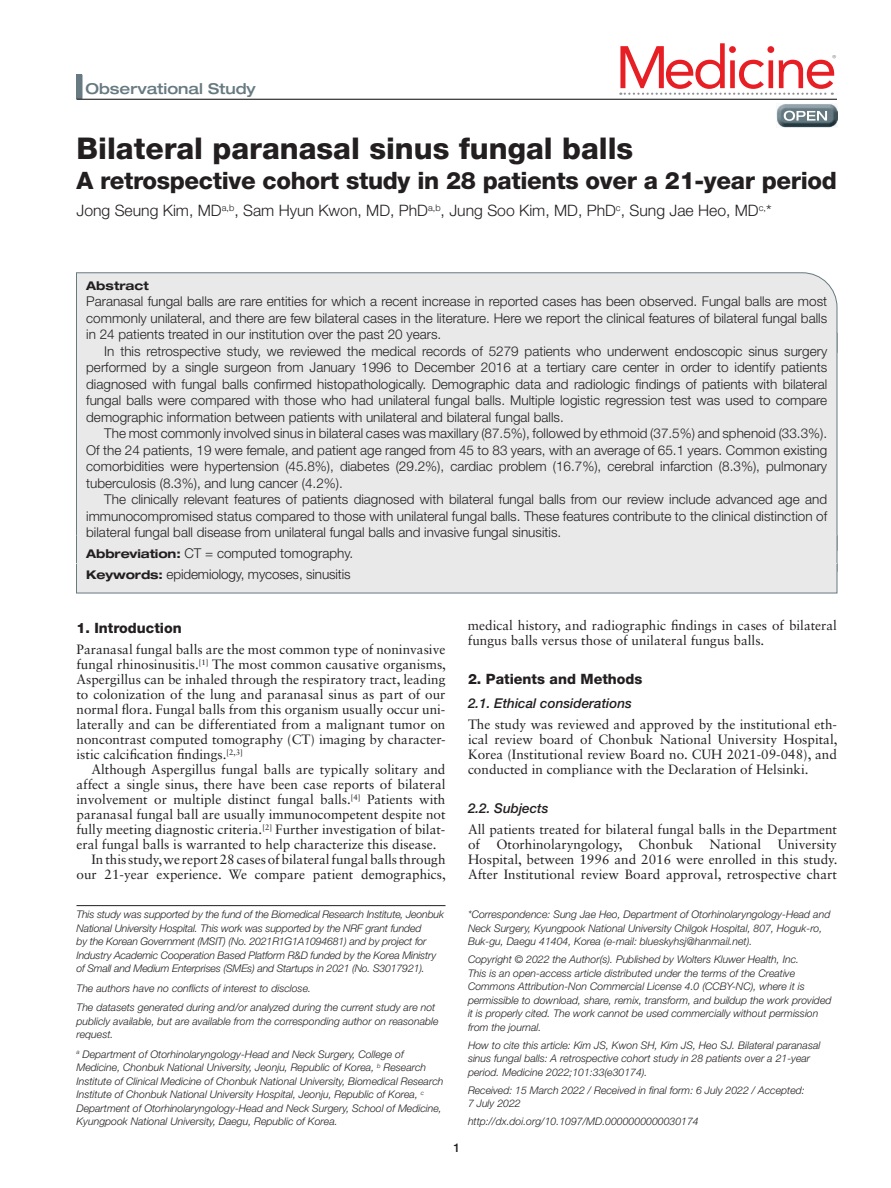
<style>
.page{position:relative;width:891px;height:1188px;background:#fff}
.page>*{position:absolute;margin:0;border:0;box-sizing:border-box;transform-origin:0 0}
.t1{font:59.4px "Avenir";letter-spacing:-.06em;color:#e71e24}
.t2{font:800 30px "Helvetica Neue LT Std";color:#231f20}
.t3{font:800 24px "Helvetica Neue LT Std";letter-spacing:-.015em;color:#231f20}
.t4{font:300 15.75px "Helvetica Neue LT Std";color:#231f20}
.t5{font:500 expanded 15px "Helvetica Neue LT Std";color:#667981}
.t6{font:800 14.25px "Helvetica Neue LT Std";color:#231f20}
.t7{font:300 13.5px/16.5px "Helvetica Neue LT Std";color:#231f20;text-align:justify}
.t8{font:13.5px/15px "Sabon LT Std";color:#231f20;text-align:justify}
.t9{font:italic 500 13.5px "Helvetica Neue LT Std";color:#231f20}
.t10{font:700 expanded 12px "Helvetica Neue LT Std";color:#231f20}
.t11{font:500 12px "Helvetica Neue LT Std";color:#231f20}
.t12{font:italic 300 10.5px/13.5px "Helvetica Neue LT Std";color:#231f20}
.t13{font:500 10.35px "Akzidenz Grotesk BE";color:#909295}
.s1{font-weight:700;font-stretch:expanded;font-size:12px}
</style>
<div class="page">
<div style="left:76px;top:74px;width:6px;height:25px;background:#677981"></div>
<hr style="left:76px;top:99px;width:761px;height:1px;background:#231f20">
<img style="left:776px;top:104px;width:61px;height:24px">
<svg style="left:784px;top:111px;width:43px;height:10px"></svg>
<svg style="left:620px;top:93px;width:213px;height:2px"></svg>
<div style="left:76px;top:272px;width:762px;height:81px;background:#e9e9e9"></div>
<div style="left:76px;top:333px;width:761px;height:219px;background:#e9e9e9"></div>
<div style="left:76px;top:535px;width:761px;height:38px;background:#e9e9e9"></div>
<div style="left:76px;top:564px;width:761px;height:29px;background:#e9e9e9"></div>
<hr style="left:76px;top:905px;width:370px;height:1px;background:#231f20">
<h3 class="t5" style="left:86px;top:80px;width:172px">Observational Study</h3>
<h1 class="t1" style="left:615px;top:33px;width:223px">Medicine</h1>
<p class="t13" style="left:832px;top:52px;width:6px">®</p>
<h2 class="t2" style="left:76px;top:131px;width:558px">Bilateral paranasal sinus fungal balls</h2>
<h3 class="t3" style="left:76px;top:167px;width:762px">A retrospective cohort study in 28 patients over a 21-year period</h3>
<h3 class="t4" style="left:76px;top:201px;width:697px">Jong Seung Kim, MD<sup>a,b</sup>, Sam Hyun Kwon, MD, PhD<sup>a,b</sup>, Jung Soo Kim, MD, PhD<sup>c</sup>, Sung Jae Heo, MD<sup>c,</sup>*</h3>
<p class="t10" style="left:86px;top:278px;width:64px">Abstract</p>
<p class="t7" style="left:86px;top:293px;width:742px">Paranasal fungal balls are rare entities for which a recent increase in reported cases has been observed. Fungal balls are most commonly unilateral, and there are few bilateral cases in the literature. Here we report the clinical features of bilateral fungal balls in 24 patients treated in our institution over the past 20 years.</p>
<p class="t7" style="left:86px;top:343px;width:743px;text-indent:18px">In this retrospective study, we reviewed the medical records of 5279 patients who underwent endoscopic sinus surgery performed by a single surgeon from January 1996 to December 2016 at a tertiary care center in order to identify patients diagnosed with fungal balls confirmed histopathologically. Demographic data and radiologic findings of patients with bilateral fungal balls were compared with those who had unilateral fungal balls. Multiple logistic regression test was used to compare demographic information between patients with unilateral and bilateral fungal balls.</p>
<p class="t7" style="left:86px;top:425px;width:743px;text-indent:18px">The most commonly involved sinus in bilateral cases was maxillary (87.5%), followed by ethmoid (37.5%) and sphenoid (33.3%).<br>Of the 24 patients, 19 were female, and patient age ranged from 45 to 83 years, with an average of 65.1 years. Common existing comorbidities were hypertension (45.8%), diabetes (29.2%), cardiac problem (16.7%), cerebral infarction (8.3%), pulmonary tuberculosis (8.3%), and lung cancer (4.2%).</p>
<p class="t7" style="left:86px;top:491px;width:742px;text-indent:18px">The clinically relevant features of patients diagnosed with bilateral fungal balls from our review include advanced age and immunocompromised status compared to those with unilateral fungal balls. These features contribute to the clinical distinction of bilateral fungal ball disease from unilateral fungal balls and invasive fungal sinusitis.</p>
<p class="t7" style="left:86px;top:543px;width:268px;line-height:21px"><span class="s1">Abbreviation:</span> CT = computed tomography.<br><span class="s1">Keywords:</span> epidemiology, mycoses, sinusitis</p>
<h3 class="t6" style="left:76px;top:620px;width:107px">1. Introduction</h3>
<p class="t8" style="left:76px;top:642px;width:371px">Paranasal fungal balls are the most common type of noninvasive fungal rhinosinusitis.<sup>[1]</sup> The most common causative organisms, Aspergillus can be inhaled through the respiratory tract, leading to colonization of the lung and paranasal sinus as part of our normal flora. Fungal balls from this organism usually occur uni&shy;laterally and can be differentiated from a malignant tumor on noncontrast computed tomography (CT) imaging by character&shy;istic calcification findings.<sup>[2,3]</sup></p>
<p class="t8" style="left:92px;top:762px;width:356px">Although Aspergillus fungal balls are typically solitary and</p>
<p class="t8" style="left:77px;top:777px;width:371px">affect a single sinus, there have been case reports of bilateral</p>
<p class="t8" style="left:77px;top:792px;width:370px">involvement or multiple distinct fungal balls.<sup>[4]</sup> Patients with</p>
<p class="t8" style="left:76px;top:807px;width:371px">paranasal fungal ball are usually immunocompetent despite not</p>
<p class="t8" style="left:76px;top:822px;width:370px">fully meeting diagnostic criteria.<sup>[2]</sup> Further investigation of bilat-</p>
<p class="t8" style="left:76px;top:837px;width:362px">eral fungal balls is warranted to help characterize this disease.</p>
<p class="t8" style="left:91px;top:852px;width:356px">In this study, we report 28 cases of bilateral fungal balls through</p>
<p class="t8" style="left:76px;top:867px;width:371px">our 21-year experience. We compare patient demographics,</p>
<p class="t8" style="left:468px;top:618px;width:371px">medical history, and radiographic findings in cases of bilateral fungus balls versus those of unilateral fungus balls.</p>
<h3 class="t6" style="left:468px;top:671px;width:176px">2. Patients and Methods</h3>
<p class="t9" style="left:468px;top:696px;width:166px">2.1. Ethical considerations</p>
<p class="t8" style="left:468px;top:717px;width:371px">The study was reviewed and approved by the institutional eth&shy;ical review board of Chonbuk National University Hospital, Korea (Institutional review Board no. CUH 2021-09-048), and conducted in compliance with the Declaration of Helsinki.</p>
<p class="t9" style="left:468px;top:801px;width:82px">2.2. Subjects</p>
<p class="t8" style="left:468px;top:822px;width:371px">All patients treated for bilateral fungal balls in the Department of Otorhinolaryngology, Chonbuk National University Hospital, between 1996 and 2016 were enrolled in this study.<br>After Institutional review Board approval, retrospective chart</p>
<p class="t12" style="left:76px;top:907px;width:369px">This study was supported by the fund of the Biomedical Research Institute, Jeonbuk National University Hospital. This work was supported by the NRF grant funded<br>by the Korean Government (MSIT) (No. 2021R1G1A1094681) and by project for Industry Academic Cooperation Based Platform R&amp;D funded by the Korea Ministry of Small and Medium Enterprises (SMEs) and Startups in 2021 (No. S3017921).</p>
<p class="t12" style="left:76px;top:978px;width:360px;line-height:19.5px">The authors have no conflicts of interest to disclose.<br>The datasets generated during and/or analyzed during the current study are not</p>
<p class="t12" style="left:76px;top:1014px;width:364px">publicly available, but are available from the corresponding author on reasonable request.</p>
<p class="t12" style="left:76px;top:1047px;width:369px"><sup>a</sup> Department of Otorhinolaryngology-Head and Neck Surgery, College of Medicine, Chonbuk National University, Jeonju, Republic of Korea, <sup>b</sup> Research Institute of Clinical Medicine of Chonbuk National University, Biomedical Research Institute of Chonbuk National University Hospital, Jeonju, Republic of Korea, <sup>c </sup>Department of Otorhinolaryngology-Head and Neck Surgery, School of Medicine, Kyungpook National University, Daegu, Republic of Korea.</p>
<p class="t11" style="left:453px;top:1140px;width:8px">1</p>
<p class="t12" style="left:468px;top:907px;width:364px">*Correspondence: Sung Jae Heo, Department of Otorhinolaryngology-Head and<br>Neck Surgery, Kyungpook National University Chilgok Hospital, 807, Hoguk-ro,<br>Buk-gu, Daegu 41404, Korea (e-mail: blueskyhsj@hanmail.net).</p>
<p class="t12" style="left:468px;top:952px;width:365px">Copyright © 2022 the Author(s). Published by Wolters Kluwer Health, Inc.<br>This is an open-access article distributed under the terms of the Creative Commons Attribution-Non Commercial License 4.0 (CCBY-NC), where it is permissible to download, share, remix, transform, and buildup the work provided it is properly cited. The work cannot be used commercially without permission from the journal.</p>
<p class="t12" style="left:468px;top:1038px;width:354px">How to cite this article: Kim JS, Kwon SH, Kim JS, Heo SJ. Bilateral paranasal sinus fungal balls: A retrospective cohort study in 28 patients over a 21-year period. Medicine 2022;101:33(e30174).</p>
<p class="t12" style="left:468px;top:1083px;width:338px">Received: 15 March 2022 / Received in final form: 6 July 2022 / Accepted:<br>7 July 2022</p>
<p class="t12" style="left:468px;top:1114px;width:232px">http://dx.doi.org/10.1097/MD.0000000000030174</p>
</div>
